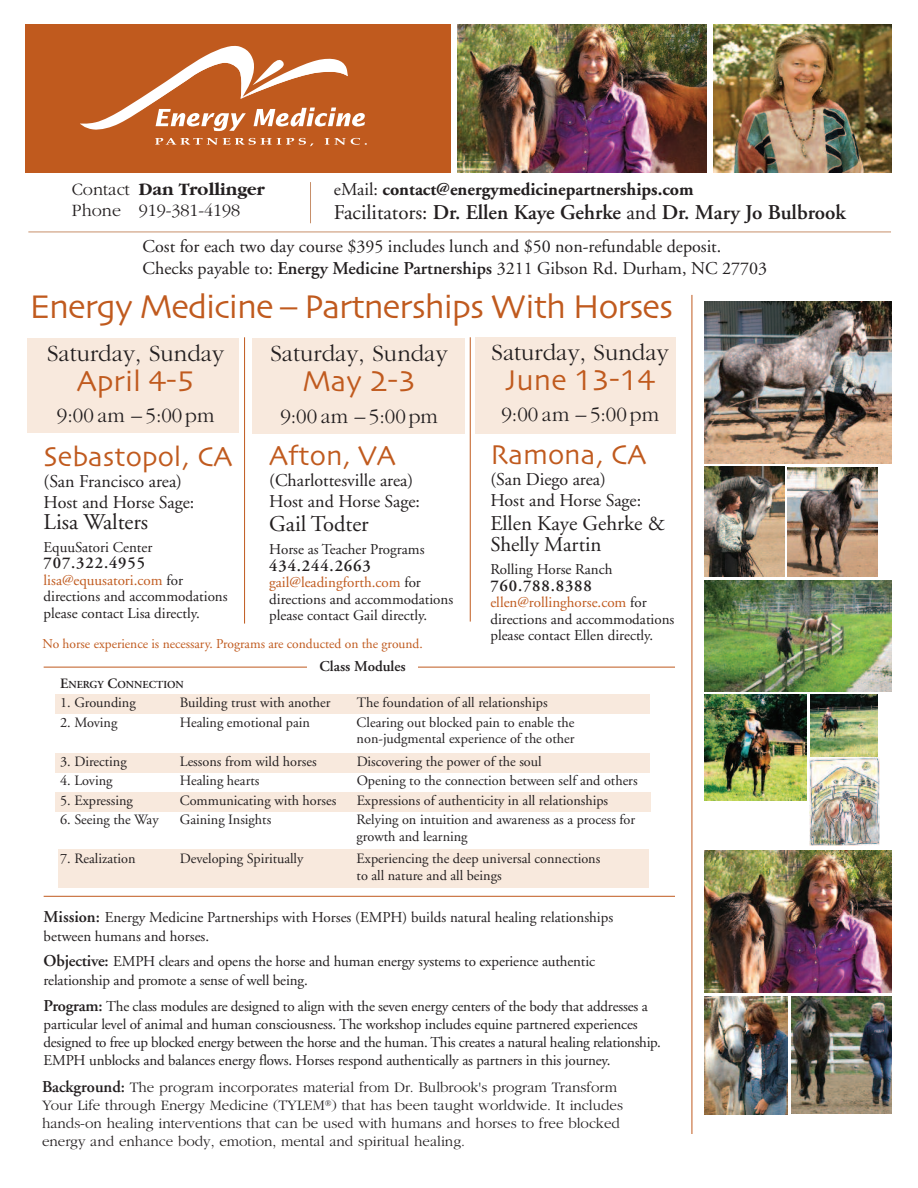
<style>
.page{position:relative;width:918px;height:1188px;background:#fff}
.page>*{position:absolute;margin:0;border:0;box-sizing:border-box;transform-origin:0 0}
.t1{font:34.5px "Skia";letter-spacing:-.03em;color:#c05a1e}
.t2{font:30px "Skia";color:#c05a1e}
.t3{font:28.5px "Skia";color:#c05a1e}
.t4{font:300 24px "Garamond";color:#231f20}
.t5{font:22.5px "Adobe Garamond";color:#231f20}
.t6{font:600 21px "Adobe Garamond";color:#231f20}
.t7{font:300 21px "Garamond";color:#231f20}
.t8{font:21px/21px "Adobe Garamond";color:#231f20}
.t9{font:18px/21px "Adobe Garamond";color:#231f20}
.t10{font:700 18px "Adobe Garamond";color:#231f20}
.t11{font:300 18px/21.6px "Garamond";color:#231f20}
.t12{font:600 16.5px "Adobe Garamond";letter-spacing:.05em;color:#231f20}
.t13{font:15px/16.5px "Adobe Garamond";letter-spacing:-.01em;color:#231f20}
.t14{font:300 15px/18px "Garamond";color:#231f20}
.t15{font:600 15px "Adobe Garamond";color:#231f20}
.t16{font:14.25px/16.5px "Adobe Garamond";color:#231f20}
.t17{font:13.5px "Adobe Garamond";color:#c05a1e}
.t18{font:600 10.65px "Adobe Garamond";color:#231f20}
.s1{font-weight:700}
.s2{font-weight:400}
.s3{font-weight:600}
.s4{color:#c05a1e}
.s5{font-size:14.25px}
.s6{font-weight:600;font-size:16.5px}
.s7{font-family:"Adobe Garamond";font-weight:600;font-size:16.5px}
</style>
<div class="page">
<img style="left:458px;top:24px;width:249px;height:149px">
<div style="left:27px;top:338px;width:211px;height:95px;background:#f8e9dd"></div>
<div style="left:55px;top:695px;width:594px;height:19px;background:#f8e9dd"></div>
<div style="left:55px;top:754px;width:594px;height:19px;background:#f8e9dd"></div>
<div style="left:55px;top:793px;width:595px;height:19px;background:#f8e9dd"></div>
<div style="left:58px;top:849px;width:591px;height:39px;background:#f8e9dd"></div>
<img style="left:714px;top:24px;width:177px;height:149px">
<hr style="left:28px;top:232px;width:863px;height:1px;background:#c78f6a">
<div style="left:25px;top:24px;width:426px;height:149px;background:#c05a1e"></div>
<svg style="left:155px;top:138px;width:158px;height:8px"></svg>
<svg style="left:325px;top:138px;width:42px;height:7px"></svg>
<svg style="left:80px;top:46px;width:285px;height:85px"></svg>
<hr style="left:310px;top:182px;width:1px;height:41px;background:#c78f6a">
<div style="left:252px;top:338px;width:213px;height:96px;background:#f8e9dd"></div>
<div style="left:475px;top:337px;width:200px;height:97px;background:#f8e9dd"></div>
<hr style="left:244px;top:337px;width:1px;height:287px;background:#c05a1e">
<hr style="left:470px;top:337px;width:1px;height:285px;background:#c05a1e">
<hr style="left:44px;top:667px;width:631px;height:1px;background:#c05a1e">
<hr style="left:44px;top:896px;width:631px;height:1px;background:#c05a1e">
<div style="left:307px;top:660px;width:111px;height:17px;background:#fff"></div>
<hr style="left:692px;top:295px;width:1px;height:839px;background:#c05a1e">
<img style="left:705px;top:301px;width:186px;height:162px">
<img style="left:705px;top:466px;width:80px;height:110px">
<img style="left:788px;top:467px;width:90px;height:109px">
<img style="left:704px;top:580px;width:187px;height:111px">
<img style="left:704px;top:694px;width:103px;height:106px">
<img style="left:810px;top:694px;width:69px;height:151px">
<img style="left:704px;top:850px;width:187px;height:142px">
<img style="left:704px;top:996px;width:83px;height:118px">
<img style="left:792px;top:996px;width:99px;height:118px">
<p class="t11" style="left:72px;top:178px;width:195px">Contact <span class="s1">Dan Trollinger<br></span>Phone 919-381-4198</p>
<p class="t10" style="left:334px;top:182px;width:361px"><span class="s2">eMail:</span> contact@energymedicinepartnerships.com</p>
<h3 class="t6" style="left:334px;top:204px;width:513px"><span class="s2">Facilitators:</span> Dr. Ellen Kaye Gehrke <span class="s2">and</span> Dr. Mary Jo Bulbrook</h3>
<p class="t9" style="left:143px;top:237px;width:626px;line-height:21.6px">Cost for each two day course $395 includes lunch and $50 non-refundable deposit.<br>Checks payable to: <span class="s3">Energy Medicine Partnerships</span> 3211 Gibson Rd. Durham, NC 27703</p>
<h1 class="t1" style="left:29px;top:286px;width:645px">Energy Medicine – Partnerships With Horses</h1>
<h3 class="t4" style="left:47px;top:339px;width:179px">Saturday, Sunday</h3>
<h2 class="t2" style="left:77px;top:363px;width:119px">April 4-5</h2>
<h3 class="t7" style="left:57px;top:403px;width:159px">9:00 am – 5:00pm</h3>
<h3 class="t3" style="left:44px;top:439px;width:190px">Sebastopol, CA</h3>
<p class="t9" style="left:44px;top:472px;width:152px">(San Francisco area)<br>Host and Horse Sage:</p>
<h3 class="t5" style="left:44px;top:512px;width:106px">Lisa Walters</h3>
<p class="t13" style="left:44px;top:540px;width:110px">EquuSatori Center</p>
<p class="t12" style="left:44px;top:556px;width:103px">707.322.4955</p>
<p class="t13" style="left:44px;top:573px;width:186px"><span class="s4">lisa@equusatori.com</span> for directions and accommodations please contact Lisa directly.</p>
<h3 class="t4" style="left:270px;top:339px;width:179px">Saturday, Sunday</h3>
<h2 class="t2" style="left:302px;top:363px;width:115px">May 2-3</h2>
<h3 class="t7" style="left:280px;top:403px;width:159px">9:00 am – 5:00pm</h3>
<h3 class="t3" style="left:269px;top:438px;width:128px">Afton, VA</h3>
<p class="t9" style="left:269px;top:471px;width:152px">(Charlottesville area)<br>Host and Horse Sage:</p>
<h3 class="t5" style="left:269px;top:515px;width:101px">Gail Todter</h3>
<p class="t13" style="left:269px;top:542px;width:157px">Horse as Teacher Programs</p>
<p class="t12" style="left:269px;top:559px;width:103px">434.244.2663</p>
<p class="t13" style="left:269px;top:575px;width:186px"><span class="s4">gail@leadingforth.com</span> for directions and accommodations please contact Gail directly.</p>
<p class="t17" style="left:43px;top:639px;width:382px">No horse experience is necessary. Programs are conducted on the ground.</p>
<p class="t15" style="left:320px;top:660px;width:88px">Class Modules</p>
<h3 class="t4" style="left:492px;top:337px;width:179px">Saturday, Sunday</h3>
<h2 class="t2" style="left:505px;top:362px;width:151px">June 13-14</h2>
<h3 class="t7" style="left:501px;top:402px;width:159px">9:00 am – 5:00pm</h3>
<h3 class="t3" style="left:490px;top:438px;width:157px">Ramona, CA</h3>
<p class="t9" style="left:490px;top:471px;width:152px">(San Diego area)<br>Host and Horse Sage:</p>
<h3 class="t8" style="left:490px;top:515px;width:176px">Ellen Kaye Gehrke &amp;<br>Shelly Martin</h3>
<p class="t13" style="left:490px;top:563px;width:124px">Rolling Horse Ranch</p>
<p class="t12" style="left:490px;top:579px;width:103px">760.788.8388</p>
<p class="t13" style="left:490px;top:596px;width:186px"><span class="s4">ellen@rollinghorse.com</span> for directions and accommodations please contact Ellen directly.</p>
<p class="t18" style="left:60px;top:680px;width:125px"><span class="s5">E</span>NERGY <span class="s5">C</span>ONNECTION</p>
<p class="t16" style="left:60px;top:696px;width:77px">1. Grounding</p>
<p class="t16" style="left:180px;top:696px;width:152px">Building trust with another</p>
<p class="t16" style="left:357px;top:696px;width:192px">The foundation of all relationships</p>
<p class="t16" style="left:60px;top:715px;width:59px">2. Moving</p>
<p class="t16" style="left:180px;top:715px;width:132px">Healing emotional pain</p>
<p class="t16" style="left:357px;top:715px;width:219px">Clearing out blocked pain to enable the non-judgmental experience of the other</p>
<p class="t16" style="left:60px;top:754px;width:68px">3. Directing</p>
<p class="t16" style="left:180px;top:754px;width:138px">Lessons from wild horses</p>
<p class="t16" style="left:357px;top:754px;width:186px">Discovering the power of the soul</p>
<p class="t16" style="left:60px;top:774px;width:54px">4. Loving</p>
<p class="t16" style="left:180px;top:774px;width:81px">Healing hearts</p>
<p class="t16" style="left:357px;top:774px;width:282px">Opening to the connection between self and others</p>
<p class="t16" style="left:60px;top:793px;width:74px">5. Expressing</p>
<p class="t16" style="left:180px;top:793px;width:158px">Communicating with horses</p>
<p class="t16" style="left:357px;top:793px;width:253px">Expressions of authenticity in all relationships</p>
<p class="t16" style="left:60px;top:813px;width:100px">6. Seeing the Way</p>
<p class="t16" style="left:180px;top:813px;width:93px">Gaining Insights</p>
<p class="t16" style="left:357px;top:813px;width:280px">Relying on intuition and awareness as a process for growth and learning</p>
<p class="t16" style="left:60px;top:852px;width:77px">7. Realization</p>
<p class="t16" style="left:180px;top:852px;width:125px">Developing Spiritually</p>
<p class="t16" style="left:357px;top:852px;width:245px">Experiencing the deep universal connections to all nature and all beings</p>
<p class="t13" style="left:44px;top:909px;width:571px;line-height:18.8px"><span class="s6">Mission:</span> Energy Medicine Partnerships with Horses (EMPH) builds natural healing relationships between humans and horses.</p>
<p class="t13" style="left:44px;top:953px;width:553px;line-height:18.8px"><span class="s6">Objective:</span> EMPH clears and opens the horse and human energy systems to experience authentic relationship and promote a sense of well being.</p>
<p class="t13" style="left:44px;top:998px;width:619px;line-height:18.3px"><span class="s6">Program:</span> The class modules are designed to align with the seven energy centers of the body that addresses a particular level of animal and human consciousness. The workshop includes equine partnered experiences designed to free up blocked energy between the horse and the human. This creates a natural healing relationship.<br>EMPH unblocks and balances energy flows. Horses respond authentically as partners in this journey.</p>
<p class="t14" style="left:42px;top:1078px;width:582px"><span class="s7">Background:</span> The program incorporates material from Dr. Bulbrook's program Transform Your Life through Energy Medicine (TYLEM<sup>®</sup>) that has been taught worldwide. It includes hands-on healing interventions that can be used with humans and horses to free blocked energy and enhance body, emotion, mental and spiritual healing.</p>
</div>
